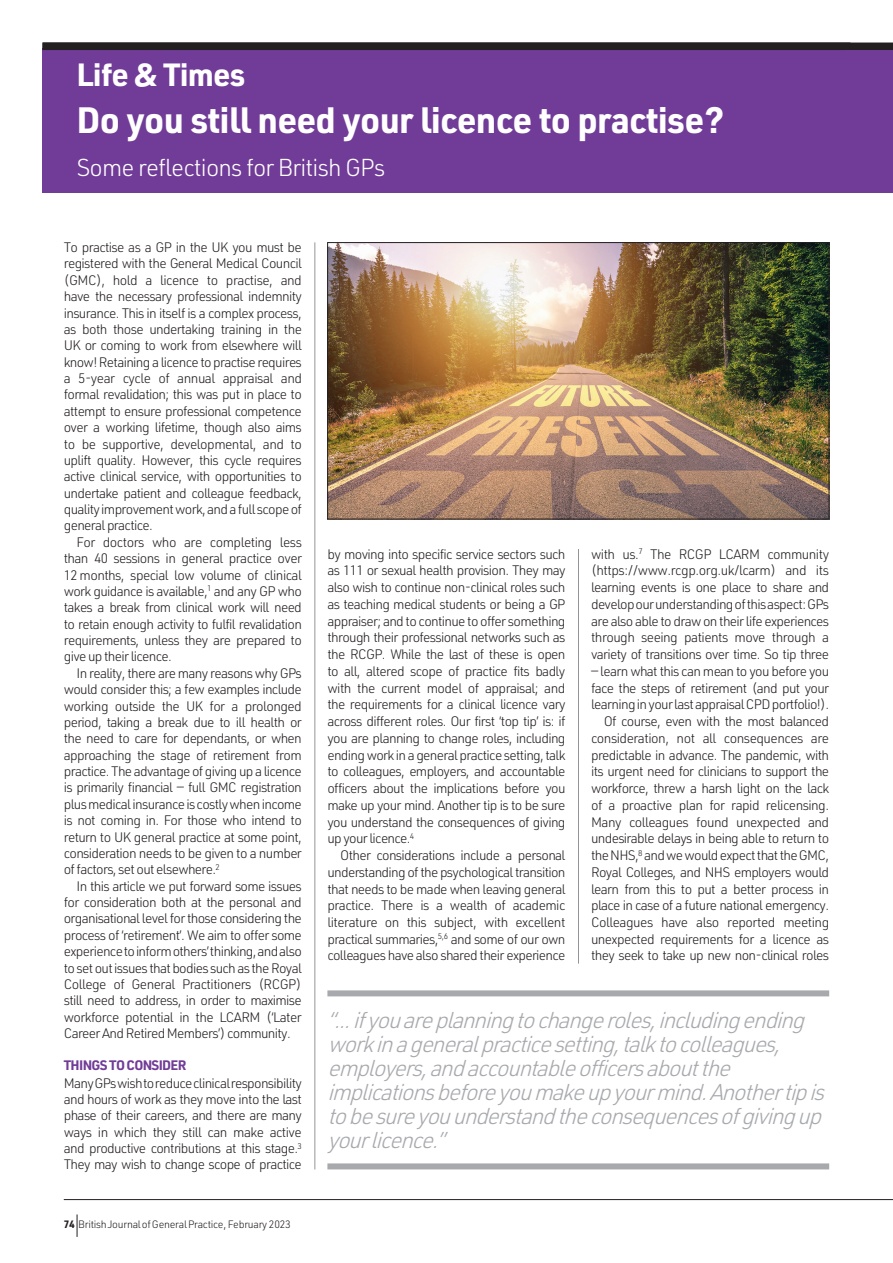
<style>
.page{position:relative;width:893px;height:1263px;background:#fff}
.page>*{position:absolute;margin:0;border:0;box-sizing:border-box;transform-origin:0 0}
.t1{font:700 36px "URWDIN";letter-spacing:-.02em;color:#fff}
.t2{font:700 31.5px "URWDIN";letter-spacing:-.025em;color:#fff}
.t3{font:300 24px "URWDIN";letter-spacing:-.035em;color:#fff}
.t4{font:italic 300 22.5px/24px "URWDIN";color:#a8a9ad}
.t5{font:300 13.5px/16.4px "URWDIN";letter-spacing:-.05em;color:#231f20;text-align:justify}
.t6{font:700 13.5px "URWDIN";letter-spacing:-.05em;color:#713c98}
.t7{font:300 10.5px "URWDIN";letter-spacing:-.025em;color:#231f20}
.s1{font-weight:700}
</style>
<div class="page">
<div style="left:43px;top:49px;width:850px;height:144px;background:#713c98"></div>
<hr style="left:315px;top:242px;width:1px;height:927px;background:#939598">
<div style="left:43px;top:43px;width:850px;height:7px;background:#231f20"></div>
<div style="left:327px;top:990px;width:502px;height:6px;background:#a8a9ad"></div>
<div style="left:327px;top:1163px;width:502px;height:6px;background:#a8a9ad"></div>
<hr style="left:578px;top:549px;width:1px;height:414px;background:#939598">
<img style="left:329px;top:244px;width:498px;height:273px">
<div style="left:327px;top:242px;width:502px;height:277px;border:1px solid #231f20"></div>
<hr style="left:64px;top:1199px;width:829px;height:1px;background:#231f20">
<svg style="left:77px;top:1214px;width:1px;height:23px"></svg>
<h2 class="t2" style="left:77px;top:53px;width:170px">Life &amp; Times</h2>
<h1 class="t1" style="left:77px;top:96px;width:649px">Do you still need your licence to practise?</h1>
<h3 class="t3" style="left:77px;top:152px;width:310px">Some reflections for British GPs</h3>
<p class="t5" style="left:64px;top:239px;width:240px">To practise as a GP in the UK you must be registered with the General Medical Council (GMC), hold a licence to practise, and have the necessary professional indemnity insurance. This in itself is a complex process, as both those undertaking training in the UK or coming to work from elsewhere will know! Retaining a licence to practise requires a 5-year cycle of annual appraisal and formal revalidation; this was put in place to attempt to ensure professional competence over a working lifetime, though also aims to be supportive, developmental, and to uplift quality. However, this cycle requires active clinical service, with opportunities to undertake patient and colleague feedback, quality improvement work, and a full scope of general practice.</p>
<p class="t5" style="left:64px;top:533px;width:240px;text-indent:13px">For doctors who are completing less than 40 sessions in general practice over 12 months, special low volume of clinical work guidance is available,<sup>1</sup> and any GP who takes a break from clinical work will need to retain enough activity to fulfil revalidation requirements, unless they are prepared to give up their licence.</p>
<p class="t5" style="left:64px;top:664px;width:240px;text-indent:13px">In reality, there are many reasons why GPs would consider this; a few examples include working outside the UK for a prolonged period, taking a break due to ill health or the need to care for dependants, or when approaching the stage of retirement from practice. The advantage of giving up a licence is primarily financial — full GMC registration plus medical insurance is costly when income is not coming in. For those who intend to return to UK general practice at some point, consideration needs to be given to a number of factors, set out elsewhere.<sup>2</sup></p>
<p class="t5" style="left:64px;top:877px;width:240px;text-indent:13px">In this article we put forward some issues for consideration both at the personal and organisational level for those considering the process of ‘retirement’. We aim to offer some experience to inform others’ thinking, and also to set out issues that bodies such as the Royal College of General Practitioners (RCGP) still need to address, in order to maximise workforce potential in the LCARM (‘Later Career And Retired Members’) community.</p>
<p class="t6" style="left:64px;top:1056px;width:124px">THINGS TO CONSIDER</p>
<p class="t5" style="left:64px;top:1074px;width:240px">Many GPs wish to reduce clinical responsibility and hours of work as they move into the last phase of their careers, and there are many ways in which they still can make active and productive contributions at this stage.<sup>3<br></sup>They may wish to change scope of practice</p>
<p class="t7" style="left:64px;top:1218px;width:229px"><span class="s1">74</span> BritishJournalofGeneralPractice, February 2023</p>
<p class="t5" style="left:327px;top:545px;width:240px;line-height:16.8px">by moving into specific service sectors such as 111 or sexual health provision. They may also wish to continue non-clinical roles such as teaching medical students or being a GP appraiser; and to continue to offer something through their professional networks such as the RCGP. While the last of these is open to all, altered scope of practice fits badly with the current model of appraisal; and the requirements for a clinical licence vary across different roles. Our first ‘top tip’ is: if you are planning to change roles, including ending work in a general practice setting, talk to colleagues, employers, and accountable officers about the implications before you make up your mind. Another tip is to be sure you understand the consequences of giving up your licence.<sup>4</sup></p>
<p class="t5" style="left:327px;top:846px;width:240px;line-height:16.8px;text-indent:13px">Other considerations include a personal understanding of the psychological transition that needs to be made when leaving general practice. There is a wealth of academic literature on this subject, with excellent practical summaries,<sup>5,6</sup> and some of our own colleagues have also shared their experience</p>
<p class="t5" style="left:591px;top:545px;width:240px;line-height:16.8px">with us.<sup>7</sup> The RCGP LCARM community (https://www.rcgp.org.uk/lcarm) and its learning events is one place to share and develop our understanding of this aspect: GPs are also able to draw on their life experiences through seeing patients move through a variety of transitions over time. So tip three</p>
<p class="t5" style="left:591px;top:662px;width:240px;line-height:16.8px;text-align:right">— learn what this can mean to you before you face the steps of retirement (and put your learning in your last appraisal CPD portfolio!).<br>Of course, even with the most balanced consideration, not all consequences are predictable in advance. The pandemic, with its urgent need for clinicians to support the workforce, threw a harsh light on the lack of a proactive plan for rapid relicensing.<br>Many colleagues found unexpected and undesirable delays in being able to return to the NHS,<sup>8</sup> and we would expect that the GMC, Royal Colleges, and NHS employers would learn from this to put a better process in place in case of a future national emergency.<br>Colleagues have also reported meeting unexpected requirements for a licence as they seek to take up new non-clinical roles</p>
<p class="t4" style="left:327px;top:1007px;width:506px">“...ifyouareplanningtochangeroles,includingending workinageneralpracticesetting,talktocolleagues, employers,andaccountableofficersaboutthe implicationsbeforeyoumakeupyourmind.Anothertipis tobesureyouunderstandtheconsequencesofgivingup yourlicence.”</p>
</div>
